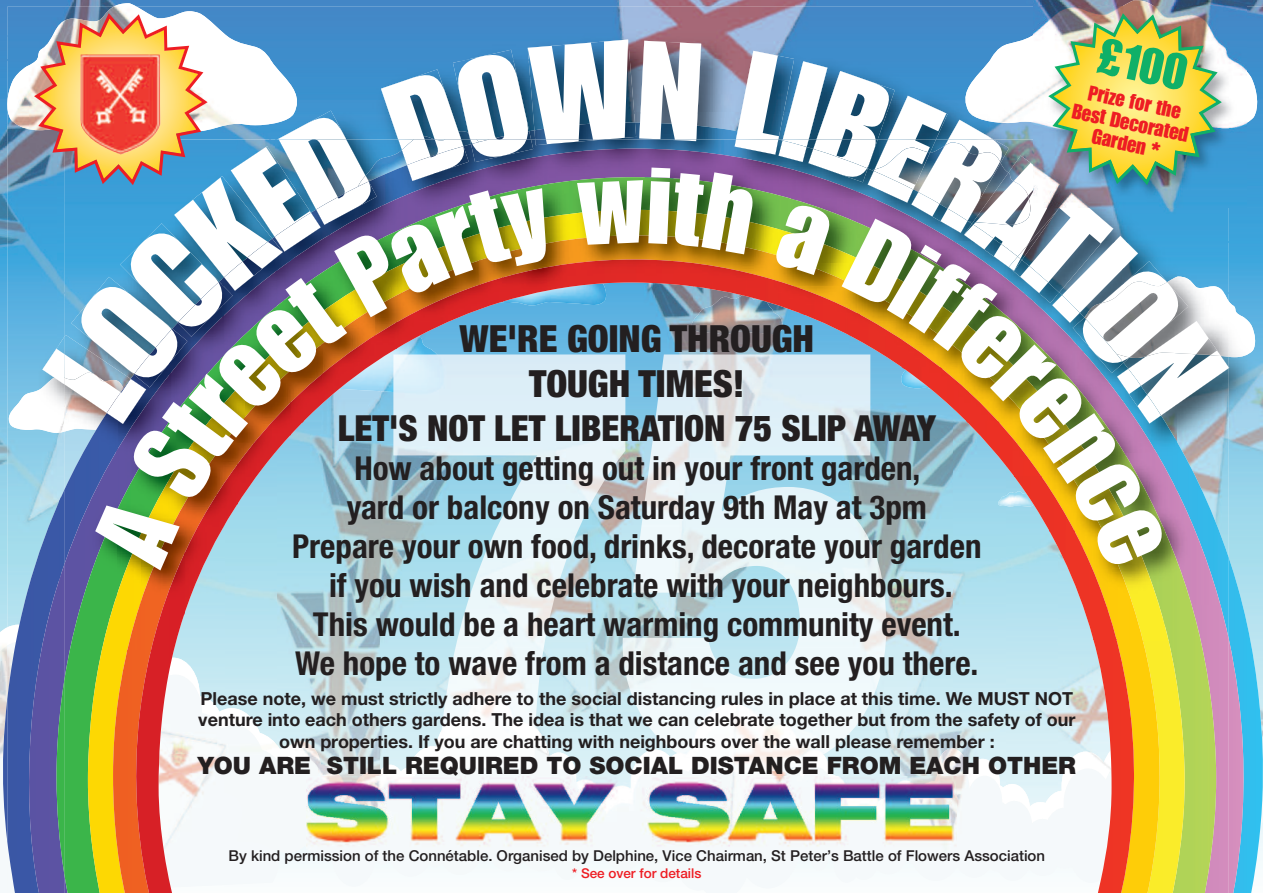
<style>
.page{position:relative;width:1263px;height:893px;background:#fff}
.page>*{position:absolute;margin:0;border:0;box-sizing:border-box;transform-origin:0 0}
.t1{font:49.5px "Impact";color:#0fb068}
.t2{font:900 condensed 37.5px/45px "Helvetica Neue";color:#231f20;text-align:center}
.t3{font:900 condensed 36px "Helvetica Neue";color:#231f20}
.t4{font:700 condensed 33px/39px "Helvetica Neue";color:#231f20;text-align:center}
.t5{font:900 24px "Helvetica Neue";color:#231f20}
.t6{font:21px/42px "Impact";color:#ee1d23;text-align:center}
.t7{font:700 18px/21.6px "Helvetica Neue";color:#231f20;text-align:center}
.t8{font:500 15px "Helvetica Neue";color:#231f20}
.t9{font:500 13.5px "Helvetica Neue";color:#ee1d23}
</style>
<div class="page">
<img style="left:0;top:36px;width:7px;height:591px">
<img style="left:0;top:627px;width:7px;height:5px">
<img style="left:0;top:646px;width:7px;height:30px">
<img style="left:0;top:676px;width:7px;height:85px">
<svg style="left:2px;top:699px;width:5px;height:140px"></svg>
<img style="left:1259px;top:60px;width:4px;height:496px">
<img style="left:7px;top:570px;width:21px;height:323px">
<img style="left:1244px;top:556px;width:19px;height:337px">
<img style="left:28px;top:570px;width:1216px;height:323px">
<img style="left:56px;top:681px;width:8px;height:192px">
<img style="left:223px;top:857px;width:158px;height:36px">
<img style="left:435px;top:875px;width:105px;height:18px">
<img style="left:594px;top:888px;width:52px;height:5px">
<img style="left:848px;top:883px;width:62px;height:10px">
<img style="left:185px;top:887px;width:38px;height:6px">
<img style="left:381px;top:875px;width:54px;height:18px">
<img style="left:540px;top:881px;width:54px;height:12px">
<img style="left:646px;top:888px;width:42px;height:5px">
<img style="left:910px;top:883px;width:183px;height:10px">
<img style="left:886px;top:570px;width:68px;height:195px">
<img style="left:276px;top:570px;width:105px;height:170px">
<img style="left:954px;top:570px;width:52px;height:178px">
<img style="left:225px;top:570px;width:51px;height:169px">
<img style="left:1006px;top:570px;width:24px;height:195px">
<img style="left:185px;top:616px;width:40px;height:59px">
<img style="left:185px;top:658px;width:36px;height:17px">
<img style="left:266px;top:707px;width:8px;height:32px">
<img style="left:279px;top:740px;width:114px;height:25px">
<img style="left:901px;top:748px;width:106px;height:17px">
<img style="left:1059px;top:749px;width:34px;height:16px">
<img style="left:185px;top:675px;width:81px;height:64px">
<div style="left:425px;top:768px;width:105px;height:107px;background:#f5f9fa"></div>
<img style="left:279px;top:750px;width:40px;height:107px">
<div style="left:530px;top:768px;width:53px;height:113px;background:#f5f9fa"></div>
<div style="left:688px;top:773px;width:160px;height:120px;background:#f5f9fb"></div>
<img style="left:319px;top:765px;width:106px;height:122px">
<img style="left:583px;top:768px;width:106px;height:120px">
<img style="left:847px;top:765px;width:246px;height:118px">
<img style="left:185px;top:739px;width:94px;height:148px">
<img style="left:1221px;top:570px;width:8px;height:35px">
<img style="left:1216px;top:605px;width:13px;height:288px">
<img style="left:64px;top:570px;width:24px;height:323px">
<img style="left:1169px;top:570px;width:47px;height:323px">
<img style="left:88px;top:570px;width:38px;height:323px">
<img style="left:1159px;top:570px;width:10px;height:71px">
<img style="left:1159px;top:641px;width:26px;height:252px">
<img style="left:126px;top:570px;width:91px;height:82px">
<img style="left:1117px;top:570px;width:42px;height:323px">
<img style="left:113px;top:651px;width:23px;height:242px">
<img style="left:185px;top:570px;width:53px;height:46px">
<img style="left:136px;top:570px;width:49px;height:323px">
<img style="left:1048px;top:570px;width:69px;height:70px">
<img style="left:1093px;top:639px;width:42px;height:254px">
<img style="left:622px;top:570px;width:264px;height:203px">
<img style="left:393px;top:570px;width:232px;height:198px">
<img style="left:307px;top:777px;width:649px;height:72px">
<img style="left:5px;top:0;width:1254px;height:570px">
<h2 class="t2" style="left:460px;top:320px;width:356px">WE'RE GOING THROUGH<br>TOUGH TIMES!</h2>
<h3 class="t3" style="left:338px;top:416px;width:600px">LET'S NOT LET LIBERATION 75 SLIP AWAY</h3>
<p class="t4" style="left:292px;top:452px;width:691px">How about getting out in your front garden,<br>yard or balcony on Saturday 9th May at 3pm Prepare your own food, drinks, decorate your garden if you wish and celebrate with your neighbours.<br>This would be a heart warming community event.<br>We hope to wave from a distance and see you there.</p>
<h1 class="t1" style="left:1103px;top:38px;width:91px;rotate:12deg">£100</h1>
<p class="t6" style="left:1077px;top:91px;width:120px;rotate:12deg">Best Decorated</p>
<p class="t6" style="left:1093px;top:73px;width:95px;rotate:12deg">Prize for the<br>Garden *</p>
<p class="t7" style="left:198px;top:689px;width:879px">Please note, we must strictly adhere to the social distancing rules in place at this time. We MUST NOT venture into each others gardens. The idea is that we can celebrate together but from the safety of our own properties. If you are chatting with neighbours over the wall please remember :</p>
<h3 class="t5" style="left:198px;top:757px;width:880px">YOU ARE STILL REQUIRED TO SOCIAL DISTANCE FROM EACH OTHER</h3>
<p class="t8" style="left:229px;top:850px;width:818px">By kind permission of the Connétable. Organised by Delphine, Vice Chairman, St Peter’s Battle of Flowers Association</p>
<p class="t9" style="left:572px;top:868px;width:131px">* See over for details</p>
</div>
